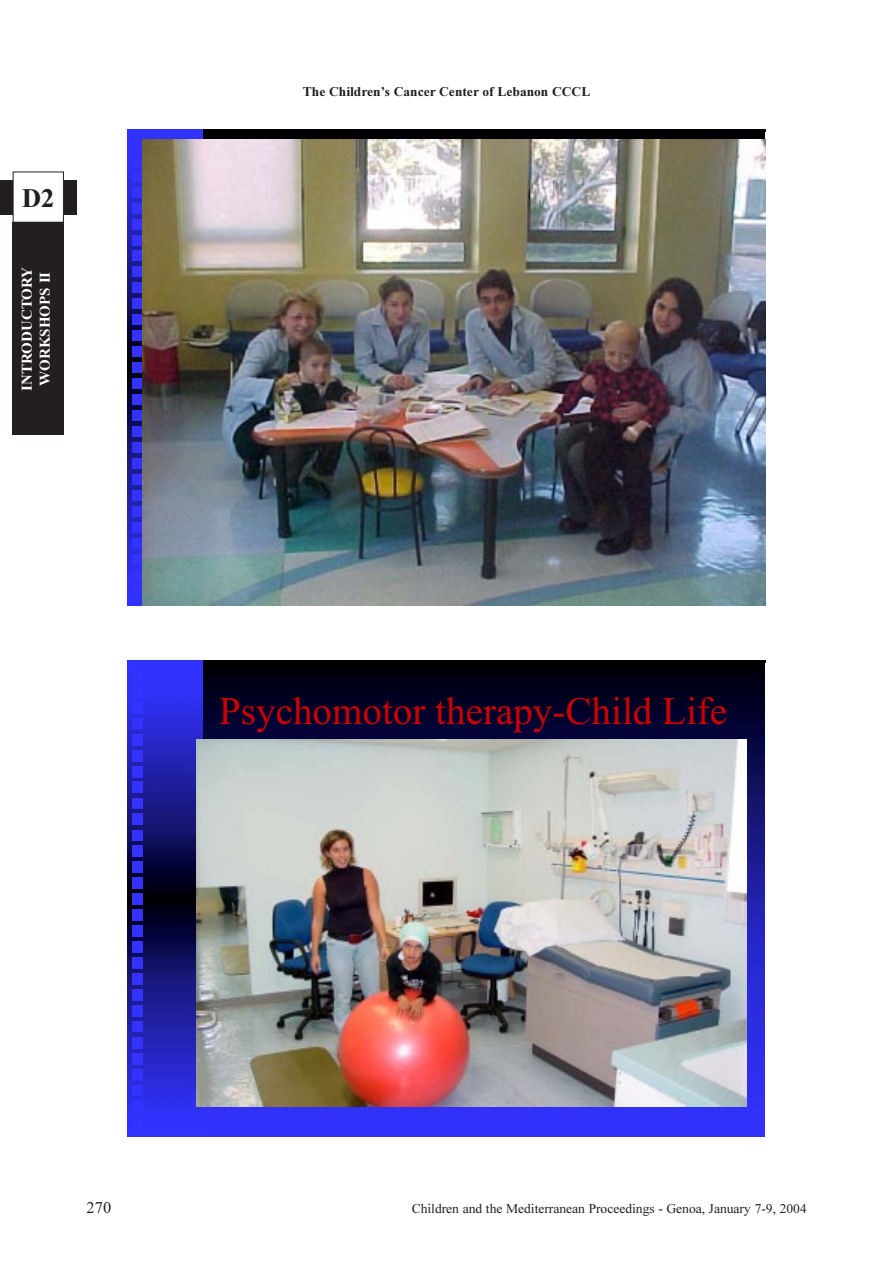
<style>
.page{position:relative;width:893px;height:1263px;background:#fff}
.page>*{position:absolute;margin:0;border:0;box-sizing:border-box;transform-origin:0 0}
.t1{font:39px "Times New Roman";color:#c00}
.t2{font:27px "TT847 O00";color:#231f1f}
.t3{font:16.5px "TT849 O00";color:#231f1f}
.t4{font:15px/18px "TT847 O00";color:#fff;text-align:center}
.t5{font:13.5px "TT849 O00";color:#231f1f}
.t6{font:13.5px "TT847 O00";color:#231f1f}
</style>
<div class="page">
<div style="left:0;top:180px;width:77px;height:34px;background:#231f1f"></div>
<div style="left:13px;top:172px;width:50px;height:50px;background:#fff"></div>
<div style="left:13px;top:172px;width:51px;height:51px;border:1px solid #231f1f"></div>
<div style="left:13px;top:223px;width:51px;height:212px;background:#231f1f"></div>
<hr style="left:128px;top:129px;width:637px;height:1px;background:#000">
<hr style="left:128px;top:130px;width:637px;height:2px;background:#000">
<img style="left:128px;top:129px;width:74px;height:237px">
<hr style="left:128px;top:366px;width:75px;height:2px;background:#000">
<hr style="left:128px;top:368px;width:75px;height:1px;background:#000">
<img style="left:128px;top:369px;width:15px;height:236px">
<svg style="left:128px;top:129px;width:8px;height:8px"></svg>
<img style="left:143px;top:140px;width:622px;height:465px">
<hr style="left:128px;top:661px;width:637px;height:2px;background:#000">
<img style="left:202px;top:663px;width:562px;height:474px">
<img style="left:128px;top:661px;width:74px;height:237px">
<hr style="left:128px;top:898px;width:75px;height:2px;background:#000">
<hr style="left:128px;top:900px;width:75px;height:1px;background:#000">
<img style="left:128px;top:901px;width:74px;height:236px">
<svg style="left:128px;top:661px;width:8px;height:7px"></svg>
<img style="left:196px;top:739px;width:550px;height:367px">
<h2 class="t2" style="left:22px;top:189px;width:34px">D2</h2>
<p class="t4" style="left:19px;top:391px;width:126px;rotate:-90deg">INTRODUCTORY<br>WORKSHOPS II</p>
<p class="t6" style="left:303px;top:87px;width:289px">The Children’s Cancer Center of Lebanon CCCL</p>
<h1 class="t1" style="left:219px;top:697px;width:509px">Psychomotor therapy-Child Life</h1>
<p class="t3" style="left:87px;top:1202px;width:26px">270</p>
<p class="t5" style="left:412px;top:1204px;width:396px">Children and the Mediterranean Proceedings - Genoa, January 7-9, 2004</p>
</div>
